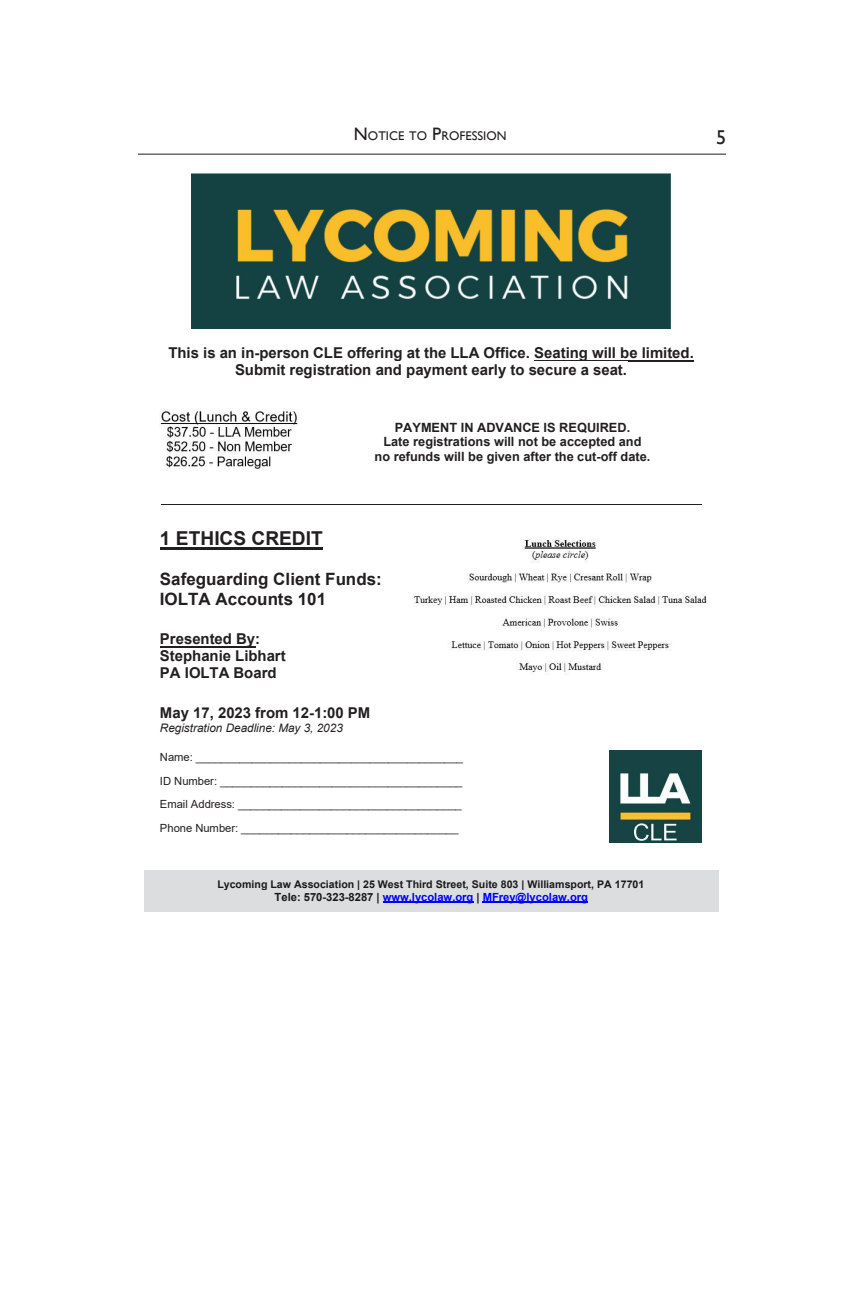
<style>
.page{position:relative;width:864px;height:1296px;background:#fff}
.page>*{position:absolute;margin:0;border:0;box-sizing:border-box;transform-origin:0 0}
.t1{font:20px "Gill Sans";color:#231f20}
.t2{font:700 19.2px "Arial";color:#231f20}
.t3{font:700 17px/19.6px "Arial";color:#231f20}
.t4{font:700 15px/17.2px "Arial";color:#231f20;text-align:center}
.t5{font:700 12.8px/14.6px "Arial";color:#231f20;text-align:center}
.t6{font:12.6px "Gill Sans";color:#231f20}
.t7{font:italic 11.8px "Arial";color:#231f20}
.t8{font:11.2px/23.8px "Arial";color:#231f20}
.t9{font:700 11.2px "Arial";color:#00f}
.t10{font:700 10.6px "Arial";color:#1a191a}
.s1{font-size:18px}
.s2{color:#1a191a}
</style>
<div class="page">
<hr style="left:138px;top:154px;width:588px;height:1px;background:#231f20">
<hr style="left:534px;top:360px;width:160px;height:1px;background:#231f20">
<hr style="left:161px;top:504px;width:540px;height:1px;background:#231f20">
<hr style="left:160px;top:547px;width:163px;height:2px;background:#231f20">
<hr style="left:160px;top:646px;width:95px;height:1px;background:#231f20">
<div style="left:144px;top:870px;width:575px;height:41px;background:#dcdddf"></div>
<hr style="left:383px;top:902px;width:91px;height:1px;background:#00f">
<hr style="left:483px;top:902px;width:105px;height:1px;background:#00f">
<img style="left:192px;top:174px;width:479px;height:154px">
<img style="left:160px;top:409px;width:138px;height:60px">
<img style="left:609px;top:750px;width:93px;height:93px">
<img style="left:414px;top:539px;width:293px;height:135px">
<p class="t6" style="left:354px;top:128px;width:154px"><span class="s1">N</span>OTICE TO <span class="s1">P</span>ROFESSION</p>
<h1 class="t1" style="left:716px;top:125px;width:11px">5</h1>
<p class="t4" style="left:168px;top:345px;width:527px">This is an in-person CLE offering at the LLA Office. Seating will be limited.<br>Submit registration and payment early to secure a seat.</p>
<p class="t5" style="left:375px;top:420px;width:277px">PAYMENT IN ADVANCE IS REQUIRED.<br>Late registrations will not be accepted and no refunds will be given after the cut-off date.</p>
<p class="t2" style="left:160px;top:525px;width:164px">1 ETHICS CREDIT</p>
<p class="t3" style="left:160px;top:570px;width:223px">Safeguarding Client Funds:<br>IOLTA Accounts 101</p>
<p class="t4" style="left:160px;top:631px;width:127px;text-align:left">Presented By:<br>Stephanie Libhart<br>PA IOLTA Board</p>
<p class="t4" style="left:160px;top:704px;width:212px">May 17, 2023 from 12-1:00 PM</p>
<p class="t7" style="left:160px;top:720px;width:184px">Registration Deadline: May 3, 2023</p>
<p class="t8" style="left:160px;top:745px;width:305px">Name: ___________________________________________ ID Number: _______________________________________ Email Address: ____________________________________ Phone Number: ___________________________________</p>
<p class="t10" style="left:217px;top:877px;width:429px">Lycoming Law Association | 25 West Third Street, Suite 803 | Williamsport, PA 17701</p>
<p class="t9" style="left:275px;top:889px;width:315px"><span class="s2">Tele: 570-323-8287 |</span> www.lycolaw.org <span class="s2">|</span> MFrey@lycolaw.org</p>
</div>
